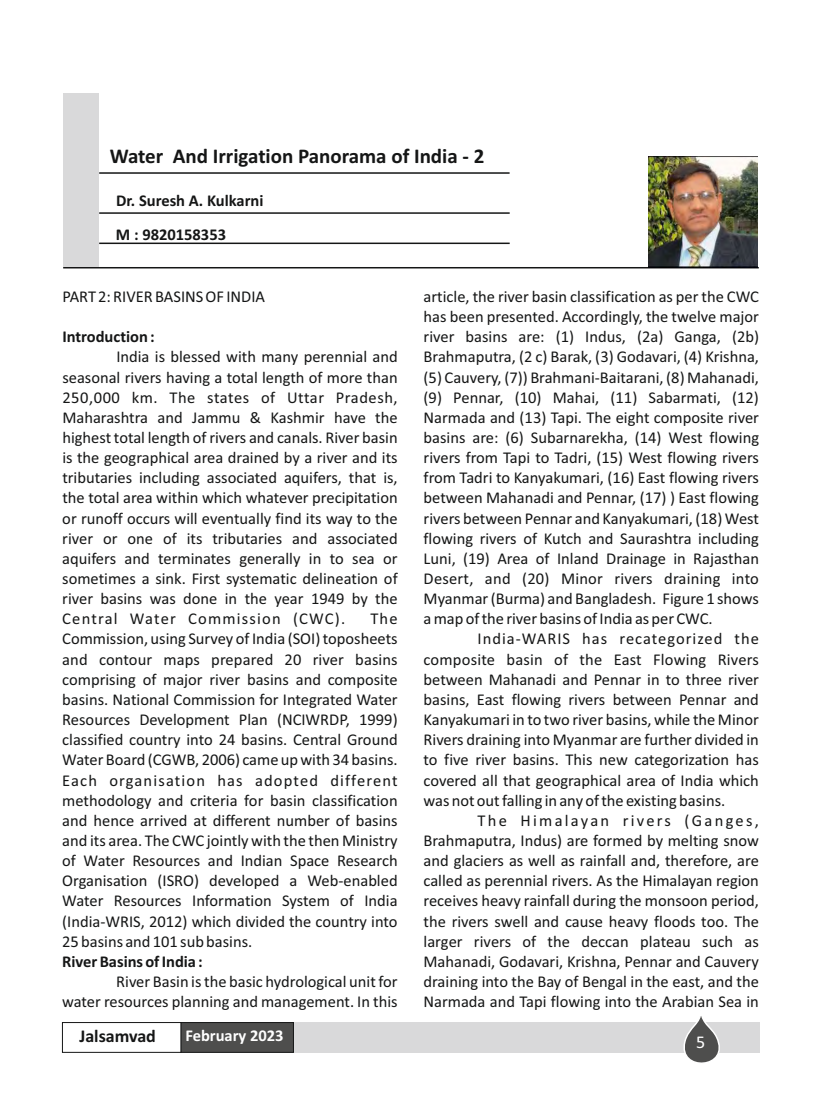
<style>
.page{position:relative;width:834px;height:1102px;background:#fff}
.page>*{position:absolute;margin:0;border:0;box-sizing:border-box;transform-origin:0 0}
.t1{font:700 21px "Calibri";color:#151616}
.t2{font:700 18px "Calibri";color:#151616}
.t3{font:18px "Calibri";color:#fff}
.t4{font:16.5px/20.1px "Calibri";color:#151616;text-align:justify}
.t5{font:700 16.5px "Calibri";color:#151616}
.t6{font:700 16.5px "Calibri";color:#fff}
</style>
<div class="page">
<hr style="left:63px;top:267px;width:696px;height:1px;background:#151616">
<div style="left:63px;top:93px;width:36px;height:173px;background:#d9d9da"></div>
<hr style="left:99px;top:172px;width:410px;height:2px;background:#151616">
<hr style="left:99px;top:242px;width:411px;height:2px;background:#151616">
<hr style="left:99px;top:212px;width:411px;height:2px;background:#151616">
<div style="left:62px;top:1022px;width:119px;height:30px;background:#fff;border:1px solid #151616"></div>
<div style="left:181px;top:1022px;width:579px;height:31px;background:#d9d9da"></div>
<svg style="left:683px;top:1016px;width:37px;height:47px"></svg>
<div style="left:181px;top:1022px;width:113px;height:30px;background:#4e4e4d;border:1px solid #151616"></div>
<img style="left:648px;top:156px;width:110px;height:112px">
<p class="t1" style="left:110px;top:147px;width:376px">Water And Irrigation Panorama of India - 2</p>
<p class="t5" style="left:116px;top:194px;width:149px">Dr. Suresh A. Kulkarni</p>
<p class="t5" style="left:116px;top:228px;width:112px">M : 9820158353</p>
<p class="t4" style="left:62px;top:288px;width:204px">PART 2: RIVER BASINS OF INDIA</p>
<p class="t5" style="left:62px;top:330px;width:94px">Introduction :</p>
<p class="t4" style="left:62px;top:348px;width:337px;text-indent:54px">India is blessed with many perennial and seasonal rivers having a total length of more than 250,000 km. The states of Uttar Pradesh, Maharashtra and Jammu &amp; Kashmir have the highest total length of rivers and canals. River basin is the geographical area drained by a river and its tributaries including associated aquifers, that is, the total area within which whatever precipitation or runoff occurs will eventually find its way to the river or one of its tributaries and associated aquifers and terminates generally in to sea or sometimes a sink. First systematic delineation of river basins was done in the year 1949 by the Central Water Commission (CWC).</p>
<p class="t4" style="left:62px;top:610px;width:337px;text-indent:308px">The Commission, using Survey of India (SOI) toposheets and contour maps prepared 20 river basins comprising of major river basins and composite basins. National Commission for Integrated Water Resources Development Plan (NCIWRDP, 1999) classified country into 24 basins. Central Ground Water Board (CGWB, 2006) came up with 34 basins.<br>Each organisation has adopted different methodology and criteria for basin classification and hence arrived at different number of basins and its area. The CWC jointly with the then Ministry of Water Resources and Indian Space Research Organisation (ISRO) developed a Web-enabled Water Resources Information System of India (India-WRIS, 2012) which divided the country into 25 basins and 101 sub basins.</p>
<p class="t5" style="left:62px;top:954px;width:142px">River Basins of India :</p>
<p class="t4" style="left:62px;top:972px;width:337px;text-align:right">River Basin is the basic hydrological unit for<br>water resources planning and management. In this</p>
<p class="t2" style="left:79px;top:1028px;width:78px">Jalsamvad</p>
<p class="t6" style="left:185px;top:1029px;width:100px">February 2023</p>
<p class="t4" style="left:423px;top:288px;width:337px">article, the river basin classification as per the CWC has been presented. Accordingly, the twelve major river basins are: (1) Indus, (2a) Ganga, (2b)<br>Brahmaputra, (2 c) Barak, (3) Godavari, (4) Krishna, (5) Cauvery, (7)) Brahmani-Baitarani, (8) Mahanadi, (9) Pennar, (10) Mahai, (11) Sabarmati, (12)<br>Narmada and (13) Tapi. The eight composite river basins are: (6) Subarnarekha, (14) West flowing rivers from Tapi to Tadri, (15) West flowing rivers from Tadri to Kanyakumari, (16) East flowing rivers between Mahanadi and Pennar, (17) ) East flowing rivers between Pennar and Kanyakumari, (18) West flowing rivers of Kutch and Saurashtra including Luni, (19) Area of Inland Drainage in Rajasthan Desert, and (20) Minor rivers draining into Myanmar (Burma) and Bangladesh. Figure 1 shows a map of the river basins of India as per CWC.</p>
<p class="t4" style="left:423px;top:630px;width:337px;text-indent:54px">India-WARIS has recategorized the composite basin of the East Flowing Rivers between Mahanadi and Pennar in to three river basins, East flowing rivers between Pennar and Kanyakumari in to two river basins, while the Minor Rivers draining into Myanmar are further divided in to five river basins. This new categorization has covered all that geographical area of India which was not out falling in any of the existing basins.</p>
<p class="t4" style="left:423px;top:811px;width:337px;text-indent:54px">The Himalayan rivers (Ganges, Brahmaputra, Indus) are formed by melting snow and glaciers as well as rainfall and, therefore, are called as perennial rivers. As the Himalayan region receives heavy rainfall during the monsoon period, the rivers swell and cause heavy floods too. The larger rivers of the deccan plateau such as Mahanadi, Godavari, Krishna, Pennar and Cauvery draining into the Bay of Bengal in the east, and the Narmada and Tapi flowing into the Arabian Sea in</p>
<p class="t3" style="left:696px;top:1034px;width:11px">5</p>
</div>
